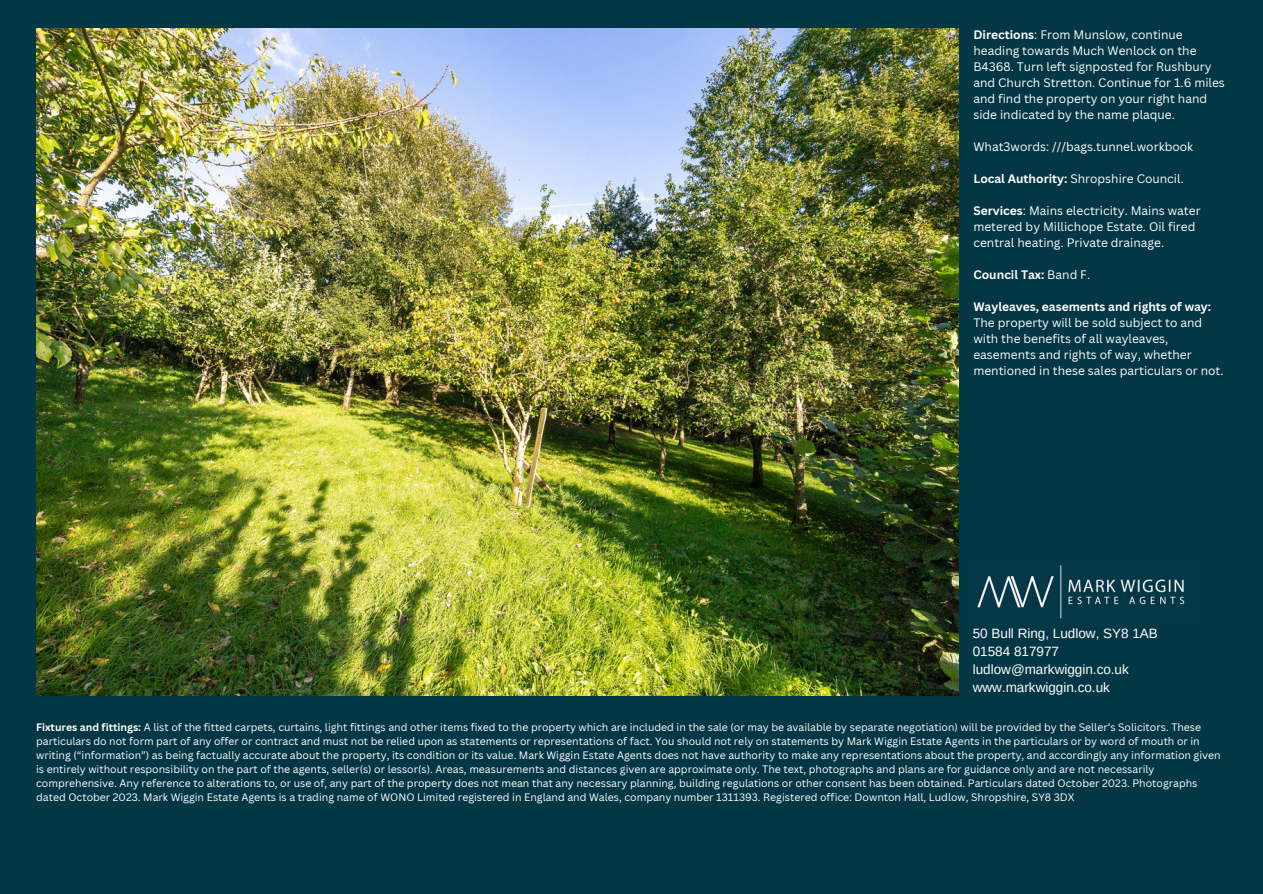
<style>
.page{position:relative;width:1263px;height:894px;background:#fff}
.page>*{position:absolute;margin:0;border:0;box-sizing:border-box;transform-origin:0 0}
.t1{font:13.5px "Arimo";color:#fefdfa}
.t2{font:12px/16px "Canva Sans";color:#fff}
.t3{font:700 12px "Canva Sans";color:#fff}
.t4{font:10.5px/14px "Canva Sans";color:#fff}
.s1{font-weight:700}
.s2{font-weight:400}
</style>
<div class="page">
<div style="left:0;top:0;width:1263px;height:893px;background:#043746"></div>
<img style="left:36px;top:28px;width:922px;height:667px">
<img style="left:977px;top:565px;width:208px;height:54px">
<p class="t2" style="left:973px;top:26px;width:253px"><span class="s1">Directions</span>: From Munslow, continue heading towards Much Wenlock on the B4368. Turn left signposted for Rushbury and Church Stretton. Continue for 1.6 miles and find the property on your right hand side indicated by the name plaque.</p>
<p class="t2" style="left:973px;top:138px;width:221px">What3words: ///bags.tunnel.workbook</p>
<p class="t2" style="left:973px;top:170px;width:212px"><span class="s1">Local Authority:</span> Shropshire Council.</p>
<p class="t2" style="left:973px;top:202px;width:229px"><span class="s1">Services</span>: Mains electricity. Mains water metered by Millichope Estate. Oil fired central heating. Private drainage.</p>
<p class="t3" style="left:973px;top:266px;width:118px">Council Tax: <span class="s2">Band F.</span></p>
<p class="t2" style="left:973px;top:298px;width:252px"><span class="s1">Wayleaves, easements and rights of way:<br></span>The property will be sold subject to and with the benefits of all wayleaves, easements and rights of way, whether mentioned in these sales particulars or not.</p>
<p class="t1" style="left:973px;top:625px;width:187px">50 Bull Ring, Ludlow, SY8 1AB</p>
<p class="t1" style="left:973px;top:643px;width:88px">01584 817977</p>
<p class="t1" style="left:973px;top:661px;width:158px">ludlow@markwiggin.co.uk</p>
<p class="t1" style="left:973px;top:679px;width:139px">www.markwiggin.co.uk</p>
<p class="t4" style="left:36px;top:720px;width:1186px"><span class="s1">Fixtures and fittings:</span> A list of the fitted carpets, curtains, light fittings and other items fixed to the property which are included in the sale (or may be available by separate negotiation) will be provided by the Seller’s Solicitors. These particulars do not form part of any offer or contract and must not be relied upon as statements or representations of fact. You should not rely on statements by Mark Wiggin Estate Agents in the particulars or by word of mouth or in writing (“information”) as being factually accurate about the property, its condition or its value. Mark Wiggin Estate Agents does not have authority to make any representations about the property, and accordingly any information given is entirely without responsibility on the part of the agents, seller(s) or lessor(s). Areas, measurements and distances given are approximate only. The text, photographs and plans are for guidance only and are not necessarily comprehensive. Any reference to alterations to, or use of, any part of the property does not mean that any necessary planning, building regulations or other consent has been obtained. Particulars dated October 2023. Photographs dated October 2023. Mark Wiggin Estate Agents is a trading name of WONO Limited registered in England and Wales, company number 1311393. Registered office: Downton Hall, Ludlow, Shropshire, SY8 3DX</p>
</div>
